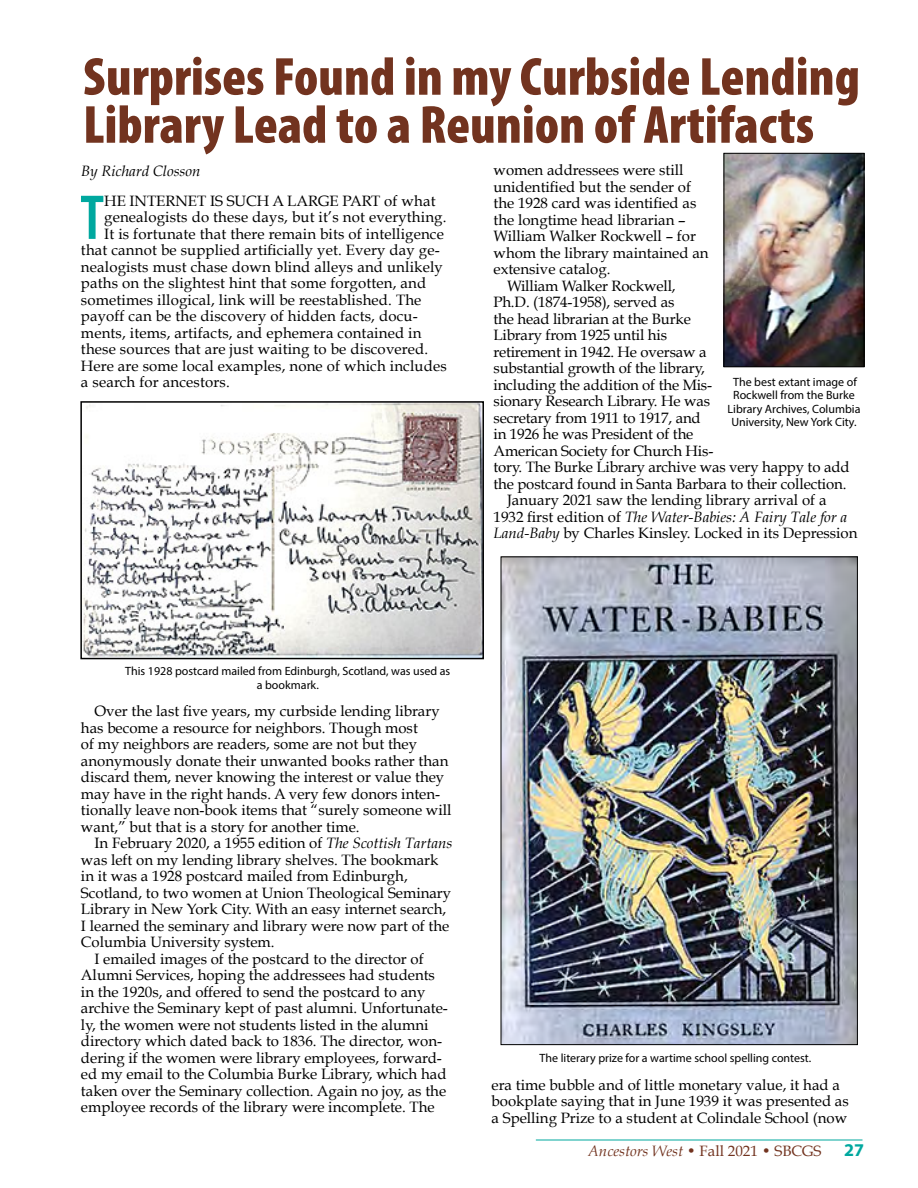
<style>
.page{position:relative;width:918px;height:1188px;background:#fff}
.page>*{position:absolute;margin:0;border:0;box-sizing:border-box;transform-origin:0 0}
.content_body{font:600 condensed 63.9px "Myriad Pro";color:#00a89f}
.Headline{font:900 condensed 54px/48px "Myriad Pro";color:#72331f}
.t1{font:700 18px "Myriad Pro";color:#00a89f}
.content_body-2{font:15px/16.5px "Book Antiqua";color:#000}
.t2{font:15px "Book Antiqua";color:#72331f}
.content_body-3{font:italic 15px "Book Antiqua";color:#000}
.t3{font:12px/13.5px "Myriad Pro";color:#000;text-align:center}
.s1{font-style:italic}
</style>
<div class="page">
<hr style="left:536px;top:1140px;width:326px;height:1px;background:#00a89f">
<img style="left:83px;top:404px;width:398px;height:252px">
<div style="left:80px;top:401px;width:404px;height:258px;border:2px solid #000"></div>
<img style="left:726px;top:155px;width:136px;height:210px">
<div style="left:724px;top:153px;width:140px;height:214px;border:1px solid #000"></div>
<img style="left:503px;top:558px;width:353px;height:485px">
<p class="Headline" style="left:83px;top:51px;width:778px">Surprises Found in my Curbside Lending<br>Library Lead to a Reunion of Artifacts</p>
<p class="content_body-3" style="left:81px;top:162px;width:121px">By Richard Closson</p>
<p class="content_body" style="left:80px;top:178px;width:26px">T</p>
<p class="content_body-2" style="left:104px;top:193px;width:333px">HE INTERNET IS SUCH A LARGE PART of what</p>
<p class="content_body-2" style="left:104px;top:209px;width:344px">genealogists do these days, but it’s not everything.</p>
<p class="content_body-2" style="left:104px;top:226px;width:341px">It is fortunate that there remain bits of intelligence</p>
<p class="content_body-2" style="left:81px;top:242px;width:360px">that cannot be supplied artificially yet. Every day ge-</p>
<p class="content_body-2" style="left:81px;top:259px;width:363px">nealogists must chase down blind alleys and unlikely</p>
<p class="content_body-2" style="left:81px;top:275px;width:347px">paths on the slightest hint that some forgotten, and</p>
<p class="content_body-2" style="left:81px;top:292px;width:342px">sometimes illogical, link will be reestablished. The</p>
<p class="content_body-2" style="left:81px;top:308px;width:338px">payoff can be the discovery of hidden facts, docu-</p>
<p class="content_body-2" style="left:81px;top:325px;width:342px">ments, items, artifacts, and ephemera contained in</p>
<p class="content_body-2" style="left:81px;top:341px;width:349px">these sources that are just waiting to be discovered.</p>
<p class="content_body-2" style="left:81px;top:358px;width:367px">Here are some local examples, none of which includes</p>
<p class="content_body-2" style="left:81px;top:374px;width:150px">a search for ancestors.</p>
<p class="content_body-2" style="left:494px;top:162px;width:217px">women addressees were still unidentified but the sender of the 1928 card was identified as the longtime head librarian –<br>William Walker Rockwell – for whom the library maintained an extensive catalog.</p>
<p class="content_body-2" style="left:494px;top:277px;width:358px;text-indent:14px">William Walker Rockwell,<br>Ph.D. (1874-1958), served as<br>the head librarian at the Burke<br>Library from 1925 until his<br>retirement in 1942. He oversaw a<br>substantial growth of the library,<br>including the addition of the Mis-<br>sionary Research Library. He was<br>secretary from 1911 to 1917, and<br>in 1926 he was President of the<br>American Society for Church His-<br>tory. The Burke Library archive was very happy to add the postcard found in Santa Barbara to their collection.</p>
<p class="content_body-2" style="left:494px;top:492px;width:366px;text-indent:14px">January 2021 saw the lending library arrival of a<br>1932 first edition of <span class="s1">The Water-Babies: A Fairy Tale for a<br>Land-Baby</span> by Charles Kinsley. Locked in its Depression</p>
<p class="t3" style="left:728px;top:375px;width:134px">The best extant image of<br>Rockwell from the Burke<br>Library Archives, Columbia<br>University, New York City.</p>
<p class="t3" style="left:125px;top:664px;width:327px">This 1928 postcard mailed from Edinburgh, Scotland, was used as a bookmark.</p>
<p class="content_body-2" style="left:81px;top:703px;width:372px;text-indent:14px">Over the last five years, my curbside lending library has become a resource for neighbors. Though most<br>of my neighbors are readers, some are not but they anonymously donate their unwanted books rather than discard them, never knowing the interest or value they may have in the right hands. A very few donors inten&shy;tionally leave non-book items that “surely someone will want,” but that is a story for another time.</p>
<p class="content_body-2" style="left:81px;top:835px;width:373px;text-indent:14px">In February 2020, a 1955 edition of <span class="s1">The Scottish Tartans </span>was left on my lending library shelves. The bookmark in it was a 1928 postcard mailed from Edinburgh, Scotland, to two women at Union Theological Seminary Library in New York City. With an easy internet search, I learned the seminary and library were now part of the Columbia University system.</p>
<p class="content_body-2" style="left:81px;top:950px;width:368px;text-indent:14px">I emailed images of the postcard to the director of Alumni Services, hoping the addressees had students in the 1920s, and offered to send the postcard to any archive the Seminary kept of past alumni. Unfortunate&shy;ly, the women were not students listed in the alumni directory which dated back to 1836. The director, won&shy;dering if the women were library employees, forward&shy;ed my email to the Columbia Burke Library, which had taken over the Seminary collection. Again no joy, as the employee records of the library were incomplete. The</p>
<p class="t3" style="left:540px;top:1051px;width:273px">The literary prize for a wartime school spelling contest.</p>
<p class="content_body-2" style="left:492px;top:1076px;width:359px">era time bubble and of little monetary value, it had a bookplate saying that in June 1939 it was presented as a Spelling Prize to a student at Colindale School (now</p>
<p class="t2" style="left:588px;top:1141px;width:235px"><span class="s1">Ancestors West</span> • Fall 2021 • SBCGS</p>
<p class="t1" style="left:844px;top:1138px;width:21px">27</p>
</div>
